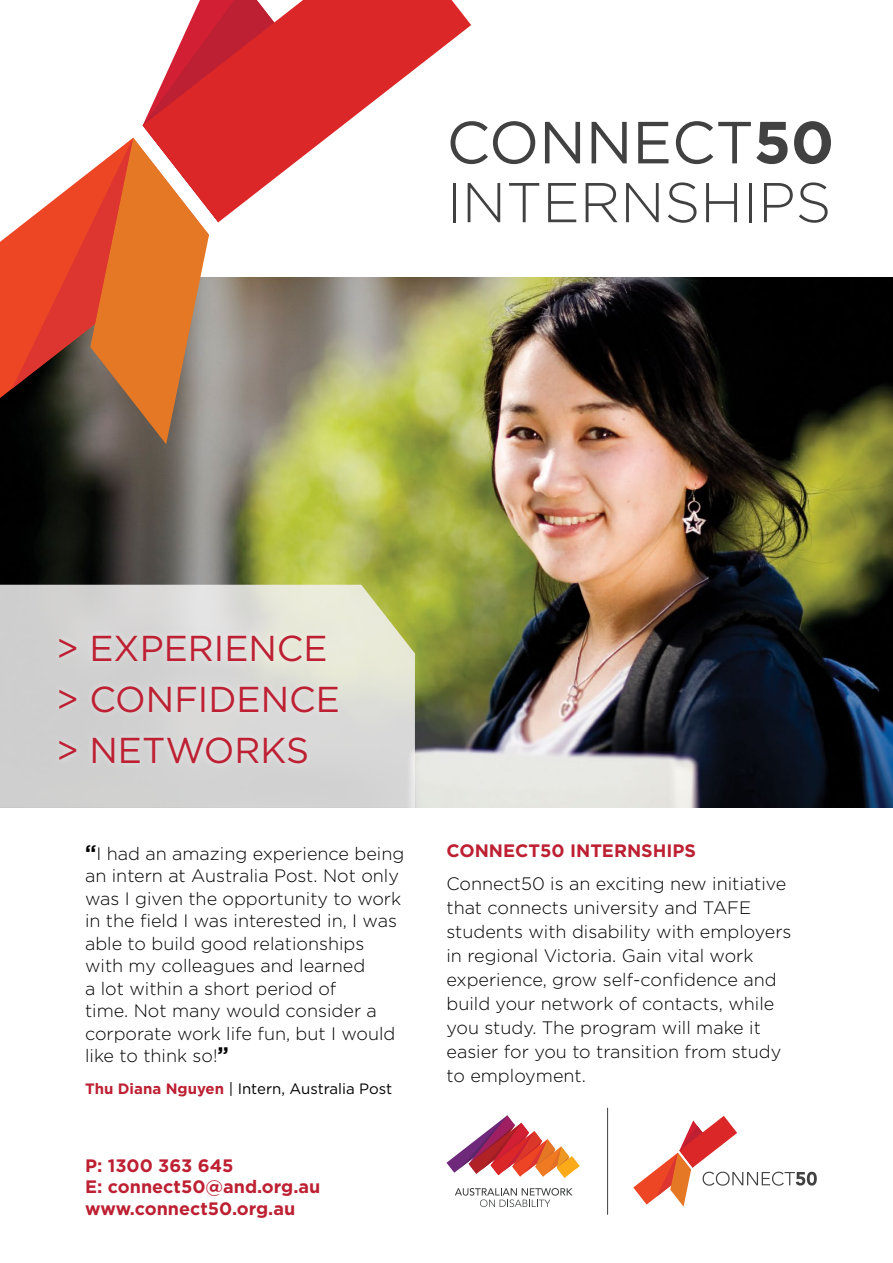
<style>
.page{position:relative;width:893px;height:1263px;background:#fff}
.page>*{position:absolute;margin:0;border:0;box-sizing:border-box;transform-origin:0 0}
.t1{font:59.25px "Gotham";letter-spacing:-.005em;color:#414142}
.t2{font:300 55.95px "Gotham";color:#414142}
.t3{font:36px "Gotham";color:#bd2032}
.t4{font:300 18px/22.5px "Gotham";color:#000}
.t5{font:700 18px "Gotham";color:#bd2032}
.t6{font:15px "Gotham";color:#000}
.s1{font-weight:700}
.s2{font-weight:700;font-size:21px}
.s3{font-weight:700;color:#bd2032}
</style>
<div class="page">
<img style="left:0;top:277px;width:893px;height:531px">
<svg style="left:0;top:585px;width:415px;height:223px;background:#d6d6ce"></svg>
<svg style="left:633px;top:1116px;width:184px;height:90px"></svg>
<svg style="left:455px;top:1188px;width:118px;height:19px"></svg>
<svg style="left:446px;top:1115px;width:134px;height:63px"></svg>
<hr style="left:607px;top:1108px;width:1px;height:107px;background:#3e3e3e">
<div style="left:53px;top:628px;width:291px;height:142px;background:#fff;opacity:.54"></div>
<svg style="left:297px;top:0;width:174px;height:161px;fill:#db2727"></svg>
<div style="left:0;top:232px;width:12px;height:166px;background:#ec4625"></div>
<svg style="left:12px;top:0;width:285px;height:444px"></svg>
<h1 class="t1" style="left:446px;top:104px;width:389px">CONNECT<span class="s1">50</span></h1>
<h1 class="t2" style="left:446px;top:167px;width:386px">INTERNSHIPS</h1>
<p class="t3" style="left:56px;top:625px;width:273px">&gt; EXPERIENCE</p>
<p class="t3" style="left:56px;top:676px;width:285px">&gt; CONFIDENCE</p>
<p class="t3" style="left:56px;top:727px;width:254px">&gt; NETWORKS</p>
<p class="t4" style="left:85px;top:842px;width:321px"><span class="s2">“</span>I had an amazing experience being an intern at Australia Post. Not only was I given the opportunity to work in the field I was interested in, I was able to build good relationships with my colleagues and learned<br>a lot within a short period of<br>time. Not many would consider a corporate work life fun, but I would like to think so!<span class="s2">”</span></p>
<p class="t6" style="left:85px;top:1079px;width:309px"><span class="s3">Thu Diana Nguyen</span> | Intern, Australia Post</p>
<p class="t5" style="left:85px;top:1153px;width:150px">P: 1300 363 645</p>
<p class="t5" style="left:85px;top:1175px;width:237px">E: connect50@and.org.au</p>
<p class="t5" style="left:85px;top:1196px;width:212px">www.connect50.org.au</p>
<p class="t5" style="left:446px;top:839px;width:251px">CONNECT50 INTERNSHIPS</p>
<p class="t4" style="left:446px;top:871px;width:347px;line-height:24px">Connect50 is an exciting new initiative that connects university and TAFE students with disability with employers in regional Victoria. Gain vital work experience, grow self-confidence and build your network of contacts, while you study. The program will make it easier for you to transition from study to employment.</p>
</div>
